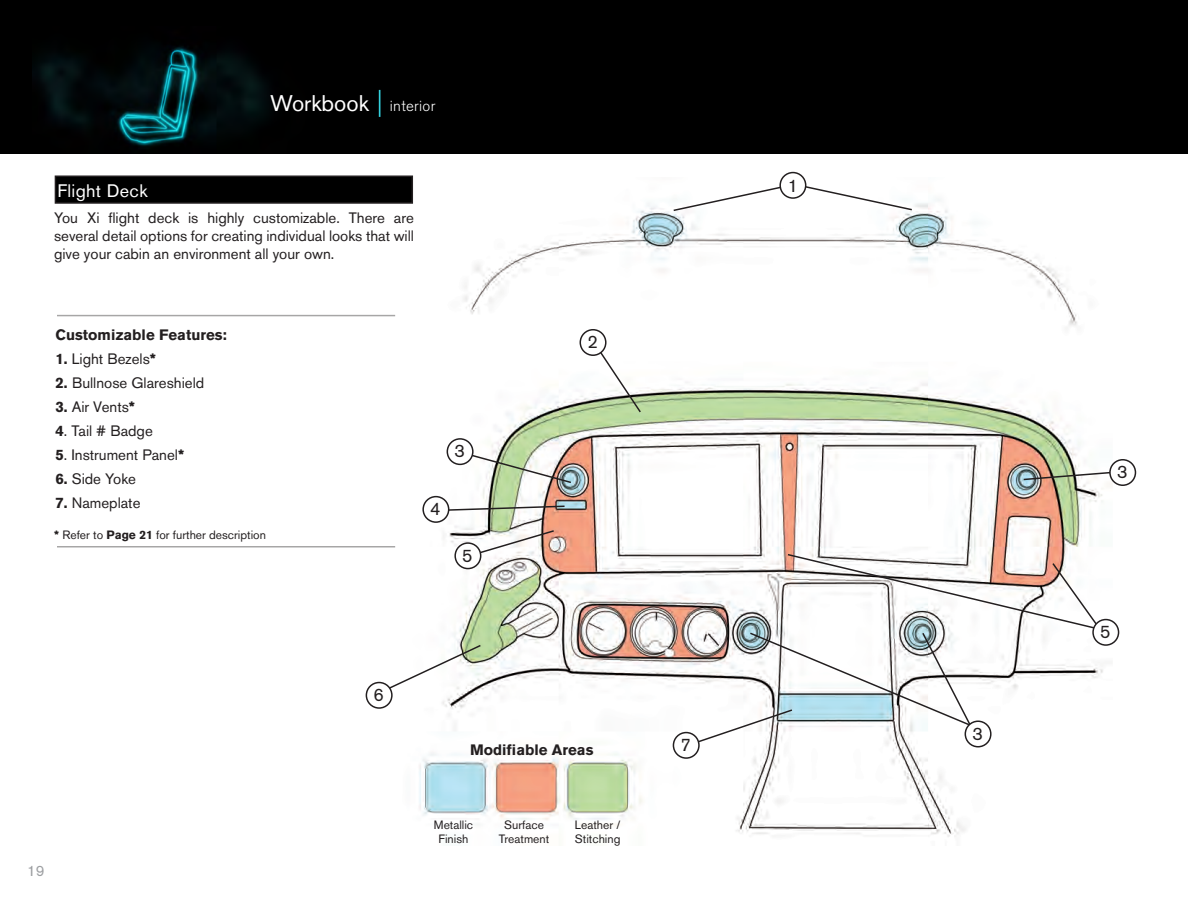
<style>
.page{position:relative;width:1188px;height:918px;background:#fff}
.page>*{position:absolute;margin:0;border:0;box-sizing:border-box;transform-origin:0 0}
.t1{font:22.5px "Akzidenz Grotesk BQ";color:#fff}
.t2{font:18px "Akzidenz Grotesk BQ";color:#231f20}
.t3{font:18px "Akzidenz Grotesk BQ";letter-spacing:.02em;color:#fff}
.t4{font:15px/18px "Akzidenz Grotesk BQ";color:#231f20;text-align:justify}
.t5{font:700 15px "Akzidenz Grotesk BQ";color:#231f20}
.t6{font:15px "Akzidenz Grotesk BQ";color:#9d9fa2}
.t7{font:12px "Akzidenz Grotesk BQ";color:#231f20}
.s1{font-family:"Helvetica Neue";font-weight:300;font-size:27px;color:#3ae9f8}
.s2{font-weight:300;font-size:15px}
.s3{font-weight:700}
</style>
<div class="page">
<div style="left:0;top:0;width:1188px;height:154px;background:#000"></div>
<img style="left:33px;top:46px;width:236px;height:101px">
<img style="left:376px;top:178px;width:761px;height:659px">
<svg style="left:474px;top:529px;width:82px;height:27px"></svg>
<div style="left:455px;top:543px;width:26px;height:26px;background:#fff;border-radius:50%"></div>
<div style="left:454px;top:542px;width:27px;height:27px;border:2px solid #231f20;border-radius:50%"></div>
<svg style="left:802px;top:185px;width:112px;height:26px"></svg>
<svg style="left:672px;top:185px;width:114px;height:27px"></svg>
<div style="left:780px;top:173px;width:26px;height:25px;background:#fff;border-radius:50%"></div>
<div style="left:779px;top:172px;width:27px;height:27px;border:2px solid #231f20;border-radius:50%"></div>
<div style="left:965px;top:721px;width:27px;height:27px;border:2px solid #231f20;border-radius:50%"></div>
<img style="left:464px;top:452px;width:109px;height:32px">
<div style="left:447px;top:439px;width:26px;height:25px;background:#fff;border-radius:50%"></div>
<div style="left:447px;top:438px;width:27px;height:27px;border:2px solid #231f20;border-radius:50%"></div>
<svg style="left:1022px;top:471px;width:91px;height:10px"></svg>
<div style="left:1110px;top:460px;width:25px;height:25px;background:#fff;border-radius:50%"></div>
<div style="left:1109px;top:459px;width:27px;height:27px;border:2px solid #231f20;border-radius:50%"></div>
<div style="left:673px;top:733px;width:26px;height:25px;background:#fff;border-radius:50%"></div>
<div style="left:673px;top:732px;width:27px;height:27px;border:2px solid #231f20;border-radius:50%"></div>
<svg style="left:690px;top:553px;width:414px;height:193px"></svg>
<svg style="left:448px;top:505px;width:118px;height:7px"></svg>
<div style="left:423px;top:497px;width:26px;height:25px;background:#fff;border-radius:50%"></div>
<div style="left:422px;top:496px;width:27px;height:27px;border:2px solid #231f20;border-radius:50%"></div>
<svg style="left:386px;top:644px;width:96px;height:47px"></svg>
<div style="left:366px;top:683px;width:26px;height:25px;background:#fff;border-radius:50%"></div>
<div style="left:366px;top:682px;width:27px;height:27px;border:2px solid #231f20;border-radius:50%"></div>
<div style="left:1093px;top:620px;width:26px;height:25px;background:#fff;border-radius:50%"></div>
<div style="left:1092px;top:619px;width:27px;height:27px;border:2px solid #231f20;border-radius:50%"></div>
<svg style="left:596px;top:347px;width:46px;height:67px"></svg>
<div style="left:580px;top:330px;width:26px;height:25px;background:#fff;border-radius:50%"></div>
<div style="left:580px;top:329px;width:27px;height:27px;border:2px solid #231f20;border-radius:50%"></div>
<hr style="left:57px;top:546px;width:338px;height:2px;background:#231f20">
<hr style="left:57px;top:315px;width:338px;height:1px;background:#231f20">
<div style="left:55px;top:176px;width:357px;height:27px;background:#000"></div>
<div style="left:55px;top:176px;width:358px;height:28px;border:2px solid #231f20"></div>
<p class="t1" style="left:270px;top:90px;width:167px">Workbook <span class="s1">|</span> <span class="s2">interior</span></p>
<p class="t3" style="left:57px;top:180px;width:92px">Flight Deck</p>
<p class="t4" style="left:54px;top:209px;width:361px">You Xi flight deck is highly customizable. There are several detail options for creating individual looks that will give your cabin an environment all your own.</p>
<p class="t5" style="left:56px;top:326px;width:173px">Customizable Features:</p>
<p class="t4" style="left:56px;top:350px;width:102px"><span class="s3">1.</span> Light Bezels<span class="s3">*</span></p>
<p class="t4" style="left:56px;top:374px;width:150px"><span class="s3">2.</span> Bullnose Glareshield</p>
<p class="t4" style="left:56px;top:398px;width:81px"><span class="s3">3.</span> Air Vents<span class="s3">*</span></p>
<p class="t4" style="left:56px;top:422px;width:99px"><span class="s3">4</span>. Tail # Badge</p>
<p class="t4" style="left:56px;top:446px;width:130px"><span class="s3">5</span>. Instrument Panel<span class="s3">*</span></p>
<p class="t4" style="left:56px;top:470px;width:82px"><span class="s3">6.</span> Side Yoke</p>
<p class="t4" style="left:56px;top:494px;width:86px"><span class="s3">7.</span> Nameplate</p>
<p class="t7" style="left:54px;top:528px;width:213px"><span class="s3">*</span> Refer to <span class="s3">Page 21</span> for further description</p>
<p class="t2" style="left:454px;top:440px;width:12px">3</p>
<p class="t2" style="left:430px;top:498px;width:12px">4</p>
<p class="t2" style="left:462px;top:545px;width:12px">5</p>
<p class="t2" style="left:587px;top:331px;width:12px">2</p>
<p class="t6" style="left:27px;top:861px;width:19px">19</p>
<p class="t2" style="left:374px;top:684px;width:12px">6</p>
<p class="t5" style="left:470px;top:741px;width:125px">Modifiable Areas</p>
<p class="t7" style="left:434px;top:818px;width:41px">Metallic</p>
<p class="t7" style="left:439px;top:832px;width:31px">Finish</p>
<p class="t7" style="left:504px;top:818px;width:41px">Surface</p>
<p class="t7" style="left:499px;top:832px;width:52px">Treatment</p>
<p class="t7" style="left:575px;top:818px;width:47px">Leather /</p>
<p class="t7" style="left:575px;top:832px;width:47px">Stitching</p>
<p class="t2" style="left:681px;top:734px;width:12px">7</p>
<p class="t2" style="left:788px;top:175px;width:12px">1</p>
<p class="t2" style="left:972px;top:723px;width:12px">3</p>
<p class="t2" style="left:1117px;top:461px;width:12px">3</p>
<p class="t2" style="left:1100px;top:621px;width:12px">5</p>
</div>
